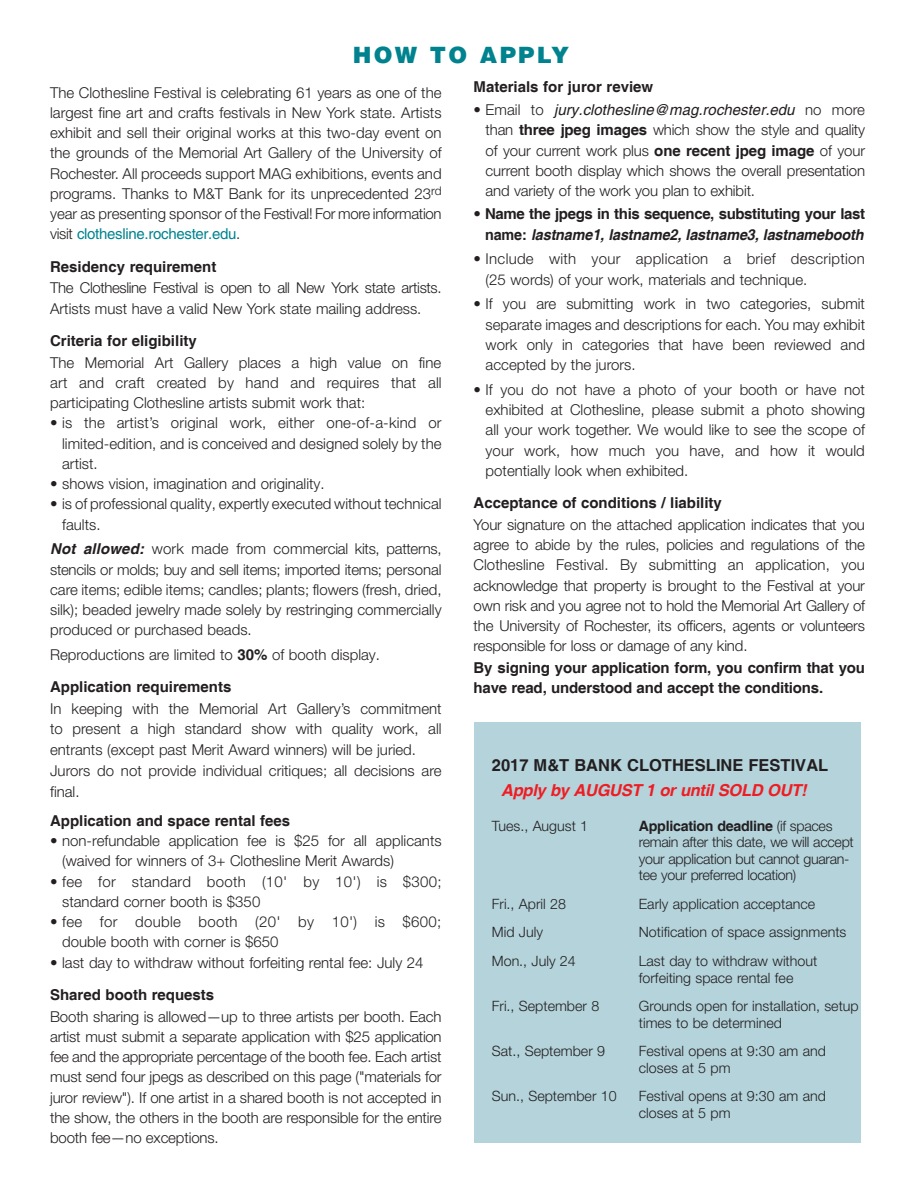
<style>
.page{position:relative;width:918px;height:1188px;background:#fff}
.page>*{position:absolute;margin:0;border:0;box-sizing:border-box;transform-origin:0 0}
.t1{font:900 22.5px "Helvetica";letter-spacing:.1em;color:#00838f}
.t2{font:700 16.5px "Helvetica";color:#231f20}
.t3{font:italic 700 16.5px "Helvetica";letter-spacing:-.02em;color:#ee1d23}
.t4{font:300 15px/20.2px "Helvetica Neue LT Pro";color:#231f20;text-align:justify}
.t5{font:700 15px/20.2px "Helvetica";color:#231f20}
.t6{font:300 15px/20.2px "Helvetica Neue LT Pro";letter-spacing:.02em;color:#231f20}
.t7{font:300 15px/20.2px "Helvetica Neue LT Pro";letter-spacing:-.025em;color:#231f20}
.t8{font:700 15px/20.2px "Helvetica";letter-spacing:-.025em;color:#231f20;text-align:right}
.t9{font:300 14.25px/16.5px "Helvetica Neue LT Pro";color:#231f20}
.t10{font:300 14.25px/16.5px "Helvetica Neue LT Pro";letter-spacing:-.02em;color:#231f20}
.s1{font-family:"Helvetica";font-weight:400;color:#00838f}
.s2{font-family:"Helvetica";font-weight:700;font-style:italic}
.s3{font-family:"Helvetica";font-weight:700}
.s4{font-family:"Helvetica";font-weight:400;font-style:italic}
.s5{font-family:"Helvetica Neue LT Pro";font-weight:300}
.s6{font-style:italic}
</style>
<div class="page">
<div style="left:474px;top:723px;width:387px;height:420px;background:#b4d3db"></div>
<p class="t1" style="left:353px;top:40px;width:218px">HOW TO APPLY</p>
<p class="t4" style="left:50px;top:82px;width:393px">The Clothesline Festival is celebrating 61 years as one of the largest fine art and crafts festivals in New York state. Artists exhibit and sell their original works at this two-day event on the grounds of the Memorial Art Gallery of the University of Rochester. All proceeds support MAG exhibitions, events and programs. Thanks to M&amp;T Bank for its unprecedented 23<sup>rd </sup>year as presenting sponsor of the Festival! For more information visit <span class="s1">clothesline.rochester.edu</span>.</p>
<p class="t5" style="left:50px;top:257px;width:168px">Residency requirement</p>
<p class="t7" style="left:50px;top:278px;width:393px">The Clothesline Festival is open to all New York state artists.<br>Artists must have a valid New York state mailing address.</p>
<p class="t5" style="left:50px;top:331px;width:148px">Criteria for eligibility</p>
<p class="t4" style="left:50px;top:352px;width:393px">The Memorial Art Gallery places a high value on fine art and craft created by hand and requires that all participating Clothesline artists submit work that:</p>
<p class="t4" style="left:62px;top:413px;width:381px;text-indent:-12px">• is the artist’s original work, either one-of-a-kind or limited-edition, and is conceived and designed solely by the artist.</p>
<p class="t4" style="left:50px;top:473px;width:276px">• shows vision, imagination and originality.</p>
<p class="t4" style="left:62px;top:494px;width:381px;text-indent:-12px">• is of professional quality, expertly executed without technical faults.</p>
<p class="t4" style="left:50px;top:539px;width:393px"><span class="s2">Not allowed:</span> work made from commercial kits, patterns, stencils or molds; buy and sell items; imported items; personal care items; edible items; candles; plants; flowers (fresh, dried, silk); beaded jewelry made solely by restringing commercially produced or purchased beads.</p>
<p class="t4" style="left:50px;top:644px;width:331px">Reproductions are limited to <span class="s3">30%</span> of booth display.</p>
<p class="t5" style="left:50px;top:678px;width:183px">Application requirements</p>
<p class="t4" style="left:50px;top:698px;width:393px">In keeping with the Memorial Art Gallery’s commitment to present a high standard show with quality work, all entrants (except past Merit Award winners) will be juried.</p>
<p class="t4" style="left:50px;top:761px;width:393px">Jurors do not provide individual critiques; all decisions are final.</p>
<p class="t5" style="left:50px;top:811px;width:242px">Application and space rental fees</p>
<p class="t4" style="left:62px;top:830px;width:381px;text-indent:-12px">• non-refundable application fee is $25 for all applicants (waived for winners of 3+ Clothesline Merit Awards)</p>
<p class="t6" style="left:62px;top:871px;width:381px;text-indent:-12px">• fee for standard booth (10' by 10') is $300; standard corner booth is $350</p>
<p class="t6" style="left:62px;top:911px;width:381px;text-indent:-12px">• fee for double booth (20' by 10') is $600; double booth with corner is $650</p>
<p class="t4" style="left:50px;top:952px;width:375px">• last day to withdraw without forfeiting rental fee: July 24</p>
<p class="t5" style="left:50px;top:985px;width:166px">Shared booth requests</p>
<p class="t4" style="left:50px;top:1006px;width:393px">Booth sharing is allowed—up to three artists per booth. Each artist must submit a separate application with $25 application fee and the appropriate percentage of the booth fee. Each artist must send four jpegs as described on this page ("materials for juror review"). If one artist in a shared booth is not accepted in the show, the others in the booth are responsible for the entire booth fee—no exceptions.</p>
<p class="t5" style="left:474px;top:77px;width:181px">Materials for juror review</p>
<p class="t4" style="left:486px;top:99px;width:381px;text-indent:-12px">• Email to <span class="s4">jury.clothesline@mag.rochester.edu</span> no more than <span class="s3">three jpeg images</span> which show the style and quality of your current work plus <span class="s3">one recent jpeg image</span> of your current booth display which shows the overall presentation and variety of the work you plan to exhibit.</p>
<p class="t8" style="left:474px;top:205px;width:393px"><span class="s5">•</span> Name the jpegs in this sequence, substituting your last name: <span class="s6">lastname1, lastname2, lastname3, lastnamebooth</span></p>
<p class="t6" style="left:486px;top:249px;width:381px;text-indent:-12px">• Include with your application a brief description (25 words) of your work, materials and technique.</p>
<p class="t4" style="left:486px;top:294px;width:381px;text-indent:-12px">• If you are submitting work in two categories, submit separate images and descriptions for each. You may exhibit work only in categories that have been reviewed and accepted by the jurors.</p>
<p class="t4" style="left:486px;top:379px;width:381px;text-indent:-12px">• If you do not have a photo of your booth or have not exhibited at Clothesline, please submit a photo showing all your work together. We would like to see the scope of your work, how much you have, and how it would potentially look when exhibited.</p>
<p class="t5" style="left:474px;top:493px;width:250px">Acceptance of conditions / liability</p>
<p class="t4" style="left:474px;top:514px;width:393px">Your signature on the attached application indicates that you agree to abide by the rules, policies and regulations of the Clothesline Festival. By submitting an application, you acknowledge that property is brought to the Festival at your own risk and you agree not to hold the Memorial Art Gallery of the University of Rochester, its officers, agents or volunteers responsible for loss or damage of any kind.</p>
<p class="t5" style="left:474px;top:658px;width:393px">By signing your application form, you confirm that you have read, understood and accept the conditions.</p>
<p class="t2" style="left:492px;top:755px;width:338px">2017 M&amp;T BANK CLOTHESLINE FESTIVAL</p>
<p class="t3" style="left:501px;top:780px;width:307px">Apply by AUGUST 1 or until SOLD OUT!</p>
<p class="t9" style="left:492px;top:817px;width:98px">Tues., August 1</p>
<p class="t10" style="left:639px;top:817px;width:216px"><span class="s3">Application deadline</span> (if spaces remain after this date, we will accept your application but cannot guaran&shy;tee your preferred location)</p>
<p class="t9" style="left:492px;top:895px;width:76px">Fri., April 28</p>
<p class="t9" style="left:639px;top:895px;width:178px">Early application acceptance</p>
<p class="t9" style="left:492px;top:923px;width:53px">Mid July</p>
<p class="t9" style="left:639px;top:923px;width:209px">Notification of space assignments</p>
<p class="t9" style="left:492px;top:952px;width:85px">Mon., July 24</p>
<p class="t9" style="left:639px;top:952px;width:180px">Last day to withdraw without forfeiting space rental fee</p>
<p class="t9" style="left:492px;top:998px;width:109px">Fri., September 8</p>
<p class="t9" style="left:639px;top:998px;width:221px">Grounds open for installation, setup times to be determined</p>
<p class="t9" style="left:492px;top:1043px;width:115px">Sat., September 9</p>
<p class="t9" style="left:639px;top:1043px;width:189px">Festival opens at 9:30 am and closes at 5 pm</p>
<p class="t9" style="left:492px;top:1088px;width:126px">Sun., September 10</p>
<p class="t9" style="left:639px;top:1088px;width:189px">Festival opens at 9:30 am and closes at 5 pm</p>
</div>
